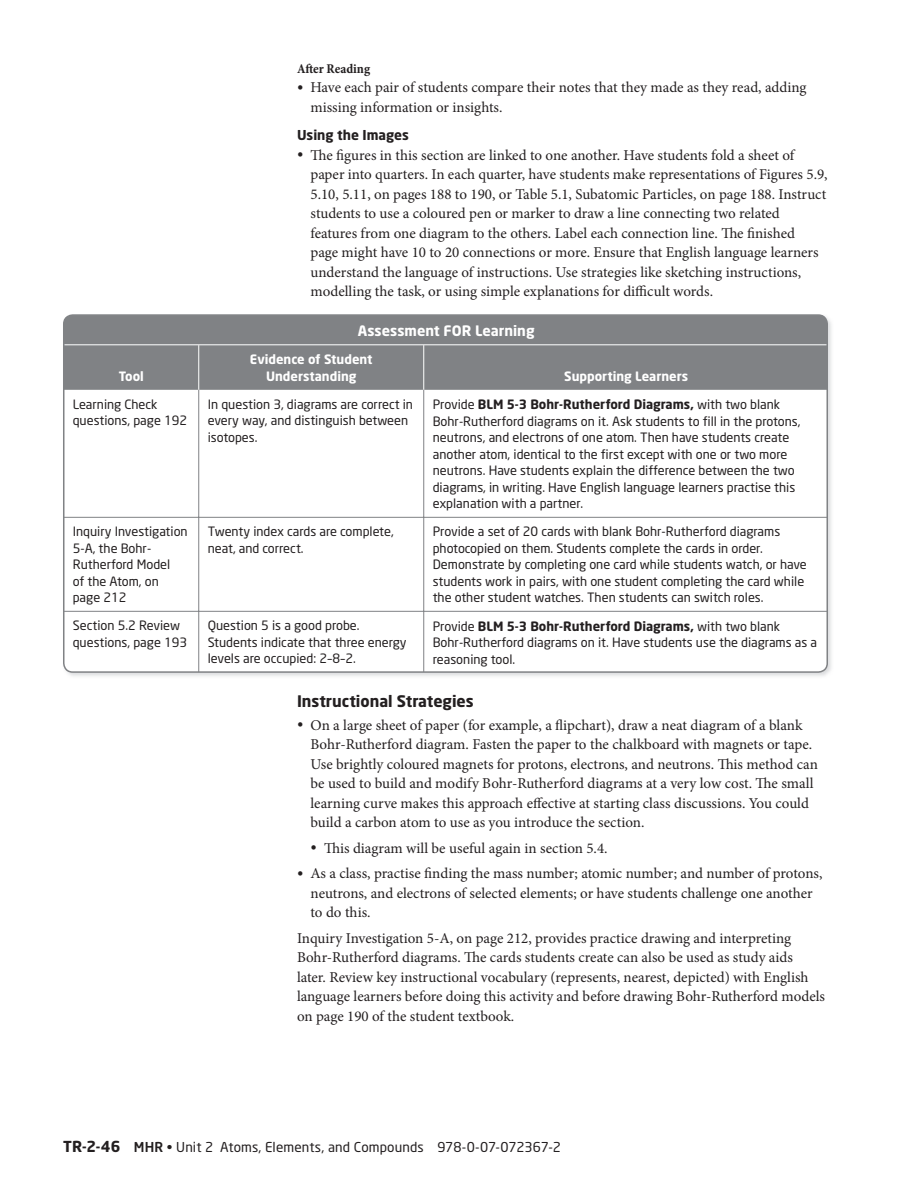
<style>
.page{position:relative;width:918px;height:1188px;background:#fff}
.page>*{position:absolute;margin:0;border:0;box-sizing:border-box;transform-origin:0 0}
.t1{font:700 15.75px "Neo Sans";color:#231f20}
.t2{font:15px/19.5px "Minion Pro";color:#231f20}
.t3{font:700 14.25px "Neo Sans";color:#fff}
.t4{font:13.5px "Neo Sans";letter-spacing:.005em;color:#231f20}
.t5{font:700 13.5px "Neo Sans";color:#231f20}
.t6{font:700 condensed 13.5px "Minion Pro";color:#231f20}
.t7{font:12.75px/16.5px "Neo Sans";color:#231f20}
.t8{font:700 12.75px/16.5px "Neo Sans";color:#fff;text-align:center}
.s1{font-size:16.5px}
.s2{font-weight:700}
.s3{font-weight:700;font-size:15px}
.s4{font-weight:500}
</style>
<div class="page">
<div style="left:66px;top:315px;width:761px;height:74px;background:#808285"></div>
<hr style="left:198px;top:345px;width:1px;height:45px;background:#fff">
<hr style="left:423px;top:345px;width:1px;height:45px;background:#fff">
<svg style="left:64px;top:389px;width:763px;height:283px"></svg>
<hr style="left:64px;top:344px;width:360px;height:1px;background:#fff">
<hr style="left:424px;top:344px;width:403px;height:1px;background:#fff">
<div style="left:63px;top:314px;width:765px;height:359px;border:2px solid #808285;border-radius:9px"></div>
<p class="t8" style="left:119px;top:369px;width:27px">Tool</p>
<p class="t6" style="left:297px;top:63px;width:75px">After Reading</p>
<p class="t2" style="left:310px;top:79px;width:498px;text-indent:-14px"><span class="s1">•</span> Have each pair of students compare their notes that they made as they read, adding missing information or insights.</p>
<p class="t5" style="left:297px;top:130px;width:114px">Using the Images</p>
<p class="t2" style="left:310px;top:146px;width:519px;text-indent:-14px"><span class="s1">•</span> The figures in this section are linked to one another. Have students fold a sheet of paper into quarters. In each quarter, have students make representations of Figures 5.9, 5.10, 5.11, on pages 188 to 190, or Table 5.1, Subatomic Particles, on page 188. Instruct students to use a coloured pen or marker to draw a line connecting two related features from one diagram to the others. Label each connection line. The finished<br>page might have 10 to 20 connections or more. Ensure that English language learners understand the language of instructions. Use strategies like sketching instructions, modelling the task, or using simple explanations for difficult words.</p>
<p class="t3" style="left:358px;top:325px;width:178px">Assessment FOR Learning</p>
<p class="t8" style="left:250px;top:352px;width:124px">Evidence of Student<br>Understanding</p>
<p class="t8" style="left:564px;top:369px;width:125px">Supporting Learners</p>
<p class="t7" style="left:73px;top:397px;width:116px">Learning Check questions, page 192</p>
<p class="t7" style="left:208px;top:397px;width:207px">In question 3, diagrams are correct in every way, and distinguish between isotopes.</p>
<p class="t7" style="left:433px;top:398px;width:369px">Provide <span class="s2">BLM 5-3 Bohr-Rutherford Diagrams,</span> with two blank Bohr-Rutherford diagrams on it. Ask students to fill in the protons, neutrons, and electrons of one atom. Then have students create another atom, identical to the first except with one or two more neutrons. Have students explain the difference between the two diagrams, in writing. Have English language learners practise this explanation with a partner.</p>
<p class="t7" style="left:73px;top:525px;width:117px">Inquiry Investigation<br>5-A, the Bohr-<br>Rutherford Model<br>of the Atom, on page 212</p>
<p class="t7" style="left:208px;top:525px;width:188px">Twenty index cards are complete, neat, and correct.</p>
<p class="t7" style="left:433px;top:525px;width:376px">Provide a set of 20 cards with blank Bohr-Rutherford diagrams photocopied on them. Students complete the cards in order.<br>Demonstrate by completing one card while students watch, or have students work in pairs, with one student completing the card while the other student watches. Then students can switch roles.</p>
<p class="t7" style="left:73px;top:619px;width:116px">Section 5.2 Review questions, page 193</p>
<p class="t7" style="left:208px;top:619px;width:200px">Question 5 is a good probe.<br>Students indicate that three energy levels are occupied: 2–8–2.</p>
<p class="t7" style="left:433px;top:619px;width:386px">Provide <span class="s2">BLM 5-3 Bohr-Rutherford Diagrams,</span> with two blank<br>Bohr-Rutherford diagrams on it. Have students use the diagrams as a reasoning tool.</p>
<p class="t1" style="left:297px;top:695px;width:178px">Instructional Strategies</p>
<p class="t2" style="left:310px;top:716px;width:509px;text-indent:-14px"><span class="s1">•</span> On a large sheet of paper (for example, a flipchart), draw a neat diagram of a blank Bohr-Rutherford diagram. Fasten the paper to the chalkboard with magnets or tape.<br>Use brightly coloured magnets for protons, electrons, and neutrons. This method can be used to build and modify Bohr-Rutherford diagrams at a very low cost. The small learning curve makes this approach effective at starting class discussions. You could build a carbon atom to use as you introduce the section.</p>
<p class="t2" style="left:310px;top:839px;width:299px"><span class="s1">•</span> This diagram will be useful again in section 5.4.</p>
<p class="t2" style="left:310px;top:865px;width:513px;text-indent:-14px"><span class="s1">•</span> As a class, practise finding the mass number; atomic number; and number of protons, neutrons, and electrons of selected elements; or have students challenge one another to do this.</p>
<p class="t2" style="left:297px;top:929px;width:530px">Inquiry Investigation 5-A, on page 212, provides practice drawing and interpreting Bohr-Rutherford diagrams. The cards students create can also be used as study aids later. Review key instructional vocabulary (represents, nearest, depicted) with English language learners before doing this activity and before drawing Bohr-Rutherford models on page 190 of the student textbook.</p>
<p class="t4" style="left:63px;top:1142px;width:499px"><span class="s3">TR-2-46</span> <span class="s4">MHR</span> • Unit 2 Atoms, Elements, and Compounds 978-0-07-072367-2</p>
</div>
